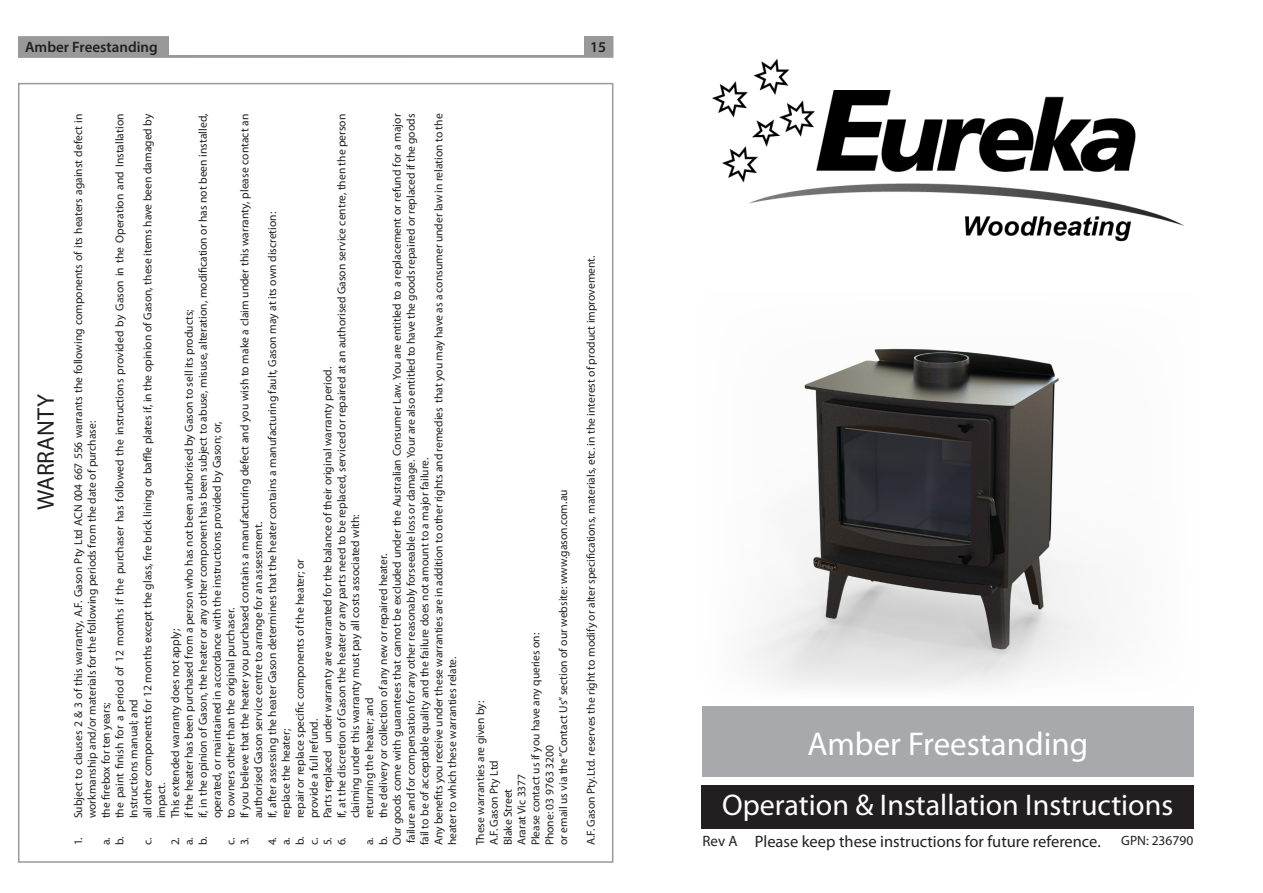
<style>
.page{position:relative;width:1263px;height:893px;background:#fff}
.page>*{position:absolute;margin:0;border:0;box-sizing:border-box;transform-origin:0 0}
.t1{font:33px "Myriad Pro";color:#fff}
.t2{font:30px "Myriad Pro";color:#fff}
.t3{font:24px "Myriad Pro";color:#231f20}
.t4{font:16.5px "Myriad Pro";color:#231f20}
.t5{font:600 15px "Myriad Pro";color:#231f20}
.t6{font:15px "Myriad Pro";color:#231f20}
.t7{font:13.5px "Myriad Pro";color:#231f20}
.t8{font:11.55px/13.8px "Myriad Pro";color:#231f20}
</style>
<div class="page">
<div style="left:18px;top:36px;width:595px;height:22px;background:#999"></div>
<div style="left:170px;top:36px;width:414px;height:19px;background:#fff"></div>
<img style="left:712px;top:58px;width:472px;height:184px">
<div style="left:702px;top:706px;width:492px;height:71px;background:#a8a9ad"></div>
<div style="left:702px;top:786px;width:492px;height:43px;background:#231f20"></div>
<img style="left:749px;top:348px;width:351px;height:340px">
<p class="t5" style="left:25px;top:38px;width:134px">Amber Freestanding</p>
<p class="t5" style="left:590px;top:37px;width:18px">15</p>
<p class="t3" style="left:31px;top:510px;width:117px;rotate:-90deg">WARRANTY</p>
<p class="t8" style="left:113px;top:818px;width:706px;text-indent:-27px;rotate:-90deg">b. the paint finish for a period of 12 months if the purchaser has followed the instructions provided by Gason in the Operation and Installation<br>Instructions manual; and</p>
<p class="t8" style="left:140px;top:818px;width:706px;text-indent:-27px;rotate:-90deg">c. all other components for 12 months except the glass, fire brick lining or baffle plates if, in the opinion of Gason, these items have been damaged by impact.</p>
<p class="t8" style="left:390px;top:845px;width:733px;text-align:justify;rotate:-90deg">Our goods come with guarantees that cannot be excluded under the Australian Consumer Law. You are entitled to a replacement or refund for a major failure and for compensation for any other reasonably forseeable loss or damage. Your are also entitled to have the goods repaired or replaced if the goods fail to be of acceptable quality and the failure does not amount to a major failure.</p>
<p class="t8" style="left:431px;top:845px;width:733px;rotate:-90deg">Any benefits you receive under these warranties are in addition to other rights and remedies that you may have as a consumer under law in relation to the heater to which these warranties relate.</p>
<p class="t8" style="left:196px;top:818px;width:706px;text-indent:-27px;rotate:-90deg">b. if, in the opinion of Gason, the heater or any other component has been subject to abuse, misuse, alteration, modification or has not been installed, operated, or maintained in accordance with the instructions provided by Gason; or,</p>
<p class="t8" style="left:71px;top:818px;width:706px;text-indent:-27px;rotate:-90deg">1. Subject to clauses 2 &amp; 3 of this warranty, A.F. Gason Pty Ltd ACN 004 667 556 warrants the following components of its heaters against defect in workmanship and/or materials for the following periods from the date of purchase:</p>
<p class="t8" style="left:334px;top:818px;width:706px;text-indent:-27px;rotate:-90deg">6. If, at the discretion of Gason the heater or any parts need to be replaced, serviced or repaired at an authorised Gason service centre, then the person claiming under this warranty must pay all costs associated with:</p>
<p class="t8" style="left:237px;top:818px;width:706px;text-indent:-27px;rotate:-90deg">3. If you believe that the heater you purchased contains a manufacturing defect and you wish to make a claim under this warranty, please contact an authorised Gason service centre to arrange for an assessment.</p>
<p class="t8" style="left:265px;top:845px;width:635px;rotate:-90deg">4. If, after assessing the heater Gason determines that the heater contains a manufacturing fault, Gason may at its own discretion:</p>
<p class="t8" style="left:182px;top:845px;width:538px;rotate:-90deg">a. if the heater has been purchased from a person who has not been authorised by Gason to sell its products;</p>
<p class="t8" style="left:321px;top:845px;width:480px;rotate:-90deg">5. Parts replaced under warranty are warranted for the balance of their original warranty period.</p>
<p class="t8" style="left:376px;top:845px;width:293px;rotate:-90deg">b. the delivery or collection of any new or repaired heater.</p>
<p class="t8" style="left:293px;top:845px;width:288px;rotate:-90deg">b. repair or replace specific components of the heater; or</p>
<p class="t8" style="left:224px;top:845px;width:239px;rotate:-90deg">c. to owners other than the original purchaser.</p>
<p class="t8" style="left:168px;top:845px;width:218px;rotate:-90deg">2. This extended warranty does not apply;</p>
<p class="t8" style="left:362px;top:845px;width:149px;rotate:-90deg">a. returning the heater; and</p>
<p class="t8" style="left:99px;top:845px;width:145px;rotate:-90deg">a. the firebox for ten years;</p>
<p class="t8" style="left:307px;top:845px;width:128px;rotate:-90deg">c. provide a full refund.</p>
<p class="t8" style="left:279px;top:845px;width:118px;rotate:-90deg">a. replace the heater;</p>
<p class="t8" style="left:556px;top:845px;width:357px;rotate:-90deg">or email us via the “Contact Us” section of our website: www.gason.com.au</p>
<p class="t8" style="left:528px;top:845px;width:214px;rotate:-90deg">Please contact us if you have any queries on:</p>
<p class="t8" style="left:473px;top:845px;width:146px;rotate:-90deg">These warranties are given by:</p>
<p class="t8" style="left:542px;top:845px;width:102px;rotate:-90deg">Phone: 03 9763 3200</p>
<p class="t8" style="left:487px;top:845px;width:87px;rotate:-90deg">A.F. Gason Pty Ltd</p>
<p class="t8" style="left:515px;top:845px;width:73px;rotate:-90deg">Ararat Vic 3377</p>
<p class="t8" style="left:501px;top:845px;width:58px;rotate:-90deg">Blake Street</p>
<p class="t8" style="left:584px;top:845px;width:591px;rotate:-90deg">A.F. Gason Pty.Ltd. reserves the right to modify or alter specifications, materials, etc. in the interest of product improvement.</p>
<p class="t1" style="left:807px;top:724px;width:282px">Amber Freestanding</p>
<p class="t2" style="left:722px;top:787px;width:453px">Operation &amp; Installation Instructions</p>
<p class="t4" style="left:755px;top:831px;width:347px">Please keep these instructions for future reference.</p>
<p class="t6" style="left:702px;top:831px;width:37px">Rev A</p>
<p class="t7" style="left:1121px;top:832px;width:73px">GPN: 236790</p>
</div>
